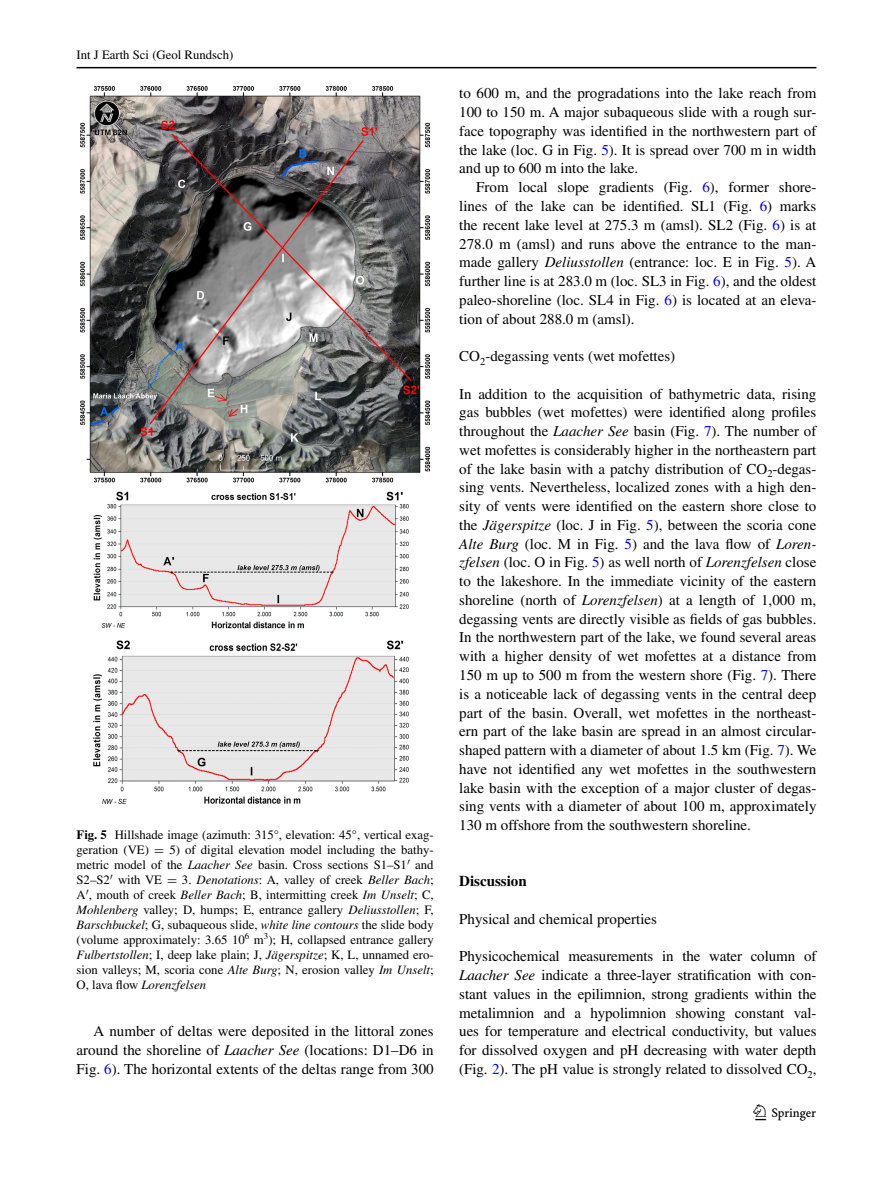
<style>
.page{position:relative;width:893px;height:1187px;background:#fff}
.page>*{position:absolute;margin:0;border:0;box-sizing:border-box;transform-origin:0 0}
.t1{font:22.5px "Springnew";color:#000}
.t2{font:15px/18.8px "Times";color:#000;text-align:justify}
.t3{font:700 15px "Times";color:#000}
.t4{font:12.75px/15px "Times";color:#000;text-align:justify}
.s1{font-weight:700}
.s2{font-family:"MTSY"}
.s3{font-style:italic}
.s4{color:#00f}
</style>
<div class="page">
<hr style="left:77px;top:67px;width:739px;height:1px;background:#000">
<img style="left:81px;top:87px;width:348px;height:716px">
<p class="t4" style="left:77px;top:48px;width:158px">Int J Earth Sci (Geol Rundsch)</p>
<p class="t4" style="left:77px;top:827px;width:359px"><span class="s1">Fig. 5</span> Hillshade image (azimuth: 315°, elevation: 45°, vertical exag&shy;geration (VE) <span class="s2">=</span> 5) of digital elevation model including the bathy&shy;metric model of the <span class="s3">Laacher See</span> basin. Cross sections S1–S1 and S2–S2 with VE <span class="s2">=</span> 3. <span class="s3">Denotations</span>: A, valley of creek <span class="s3">Beller Bach</span>; A , mouth of creek <span class="s3">Beller Bach</span>; B, intermitting creek <span class="s3">Im Unselt</span>; C, <span class="s3">Mohlenberg</span> valley; D, humps; E, entrance gallery <span class="s3">Deliusstollen</span>; F, <span class="s3">Barschbuckel</span>; G, subaqueous slide, <span class="s3">white line contours</span> the slide body (volume approximately: 3.65 10<sup>6</sup> m<sup>3</sup>); H, collapsed entrance gallery <span class="s3">Fulbertstollen</span>; I, deep lake plain; J, <span class="s3">Jägerspitze</span>; K, L, unnamed ero&shy;sion valleys; M, scoria cone <span class="s3">Alte Burg</span>; N, erosion valley <span class="s3">Im Unselt</span>; O, lava flow <span class="s3">Lorenzfelsen</span></p>
<p class="t2" style="left:77px;top:1021px;width:359px;text-indent:17px">A number of deltas were deposited in the littoral zones around the shoreline of <span class="s3">Laacher See</span> (locations: D1–D6 in Fig. <span class="s4">6</span>). The horizontal extents of the deltas range from 300</p>
<p class="t2" style="left:459px;top:84px;width:359px">to 600 m, and the progradations into the lake reach from 100 to 150 m. A major subaqueous slide with a rough sur&shy;face topography was identified in the northwestern part of the lake (loc. G in Fig. <span class="s4">5</span>). It is spread over 700 m in width and up to 600 m into the lake.</p>
<p class="t2" style="left:459px;top:178px;width:359px;text-indent:17px">From local slope gradients (Fig. <span class="s4">6</span>), former shore&shy;lines of the lake can be identified. SL1 (Fig. <span class="s4">6</span>) marks the recent lake level at 275.3 m (amsl). SL2 (Fig. <span class="s4">6</span>) is at 278.0 m (amsl) and runs above the entrance to the man&shy;made gallery <span class="s3">Deliusstollen</span> (entrance: loc. E in Fig. <span class="s4">5</span>). A further line is at 283.0 m (loc. SL3 in Fig. <span class="s4">6</span>), and the oldest paleo-shoreline (loc. SL4 in Fig. <span class="s4">6</span>) is located at an eleva&shy;tion of about 288.0 m (amsl).</p>
<p class="t2" style="left:459px;top:346px;width:217px">CO<sub>2</sub>‑degassing vents (wet mofettes)</p>
<p class="t2" style="left:459px;top:384px;width:359px">In addition to the acquisition of bathymetric data, rising gas bubbles (wet mofettes) were identified along profiles throughout the <span class="s3">Laacher See</span> basin (Fig. <span class="s4">7</span>). The number of wet mofettes is considerably higher in the northeastern part of the lake basin with a patchy distribution of CO<sub>2</sub>-degas&shy;sing vents. Nevertheless, localized zones with a high den&shy;sity of vents were identified on the eastern shore close to the <span class="s3">Jägerspitze</span> (loc. J in Fig. <span class="s4">5</span>), between the scoria cone <span class="s3">Alte Burg</span> (loc. M in Fig. <span class="s4">5</span>) and the lava flow of <span class="s3">Loren&shy;zfelsen</span> (loc. O in Fig. <span class="s4">5</span>) as well north of <span class="s3">Lorenzfelsen</span> close to the lakeshore. In the immediate vicinity of the eastern shoreline (north of <span class="s3">Lorenzfelsen</span>) at a length of 1,000 m, degassing vents are directly visible as fields of gas bubbles.<br>In the northwestern part of the lake, we found several areas with a higher density of wet mofettes at a distance from 150 m up to 500 m from the western shore (Fig. <span class="s4">7</span>). There is a noticeable lack of degassing vents in the central deep part of the basin. Overall, wet mofettes in the northeast&shy;ern part of the lake basin are spread in an almost circular&shy;shaped pattern with a diameter of about 1.5 km (Fig. <span class="s4">7</span>). We have not identified any wet mofettes in the southwestern lake basin with the exception of a major cluster of degas&shy;sing vents with a diameter of about 100 m, approximately 130 m offshore from the southwestern shoreline.</p>
<p class="t3" style="left:459px;top:872px;width:69px">Discussion</p>
<p class="t2" style="left:459px;top:909px;width:199px">Physical and chemical properties</p>
<p class="t2" style="left:459px;top:946px;width:359px">Physicochemical measurements in the water column of <span class="s3">Laacher See</span> indicate a three-layer stratification with con&shy;stant values in the epilimnion, strong gradients within the metalimnion and a hypolimnion showing constant val&shy;ues for temperature and electrical conductivity, but values for dissolved oxygen and pH decreasing with water depth (Fig. <span class="s4">2</span>). The pH value is strongly related to dissolved CO<sub>2</sub>,</p>
<h1 class="t1" style="left:755px;top:1104px;width:62px">1 3</h1>
</div>
